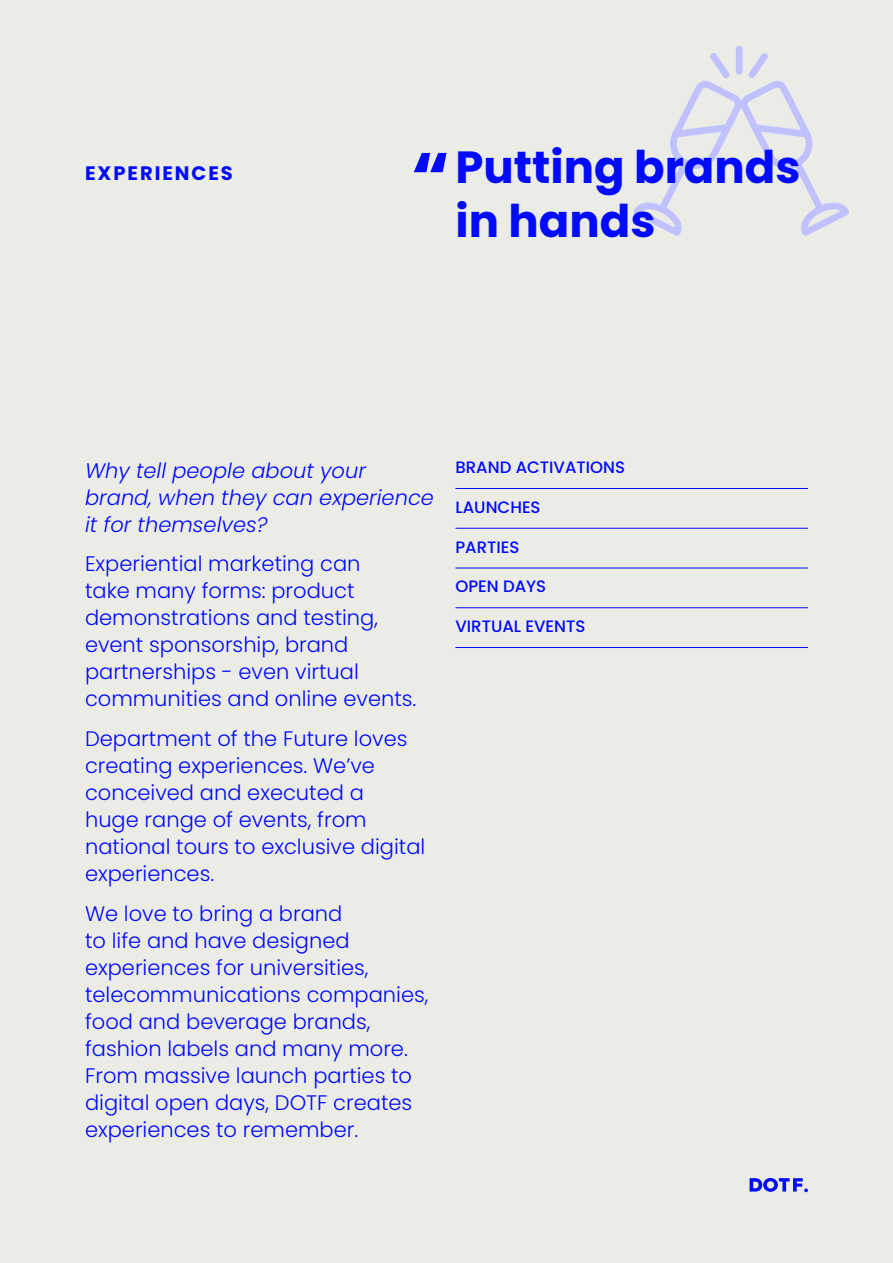
<style>
.page{position:relative;width:893px;height:1263px;background:#ecece7}
.page>*{position:absolute;margin:0;border:0;box-sizing:border-box;transform-origin:0 0}
.t1{font:700 72px "Poppins";color:#000aff}
.t2{font:700 45px/54px "Poppins";color:#000aff}
.t3{font:300 21px/27px "Poppins";color:#000aff}
.t4{font:italic 300 21px/27px "Poppins";color:#000aff}
.t5{font:700 19.5px "Poppins";letter-spacing:.1em;color:#000aff}
.t6{font:500 16.5px "Poppins";color:#000aff}
</style>
<div class="page">
<svg style="left:633px;top:46px;width:216px;height:190px"></svg>
<svg style="left:750px;top:1178px;width:58px;height:14px"></svg>
<hr style="left:455px;top:488px;width:353px;height:1px;background:#000aff">
<hr style="left:455px;top:528px;width:353px;height:1px;background:#000aff">
<hr style="left:455px;top:568px;width:353px;height:1px;background:#000aff">
<hr style="left:455px;top:607px;width:353px;height:1px;background:#000aff">
<hr style="left:455px;top:647px;width:353px;height:1px;background:#000aff">
<p class="t5" style="left:85px;top:162px;width:149px">EXPERIENCES</p>
<p class="t1" style="left:411px;top:137px;width:40px">“</p>
<p class="t2" style="left:455px;top:141px;width:347px">Putting brands in hands</p>
<p class="t4" style="left:85px;top:457px;width:350px">Why tell people about your brand, when they can experience it for themselves?</p>
<p class="t3" style="left:85px;top:551px;width:333px">Experiential marketing can<br>take many forms: product demonstrations and testing, event sponsorship, brand partnerships - even virtual communities and online events.</p>
<p class="t3" style="left:85px;top:725px;width:342px">Department of the Future loves creating experiences. We’ve conceived and executed a<br>huge range of events, from national tours to exclusive digital experiences.</p>
<p class="t3" style="left:85px;top:900px;width:345px">We love to bring a brand<br>to life and have designed experiences for universities, telecommunications companies, food and beverage brands, fashion labels and many more.<br>From massive launch parties to digital open days, DOTF creates experiences to remember.</p>
<p class="t6" style="left:455px;top:458px;width:171px">BRAND ACTIVATIONS</p>
<p class="t6" style="left:455px;top:497px;width:87px">LAUNCHES</p>
<p class="t6" style="left:455px;top:537px;width:66px">PARTIES</p>
<p class="t6" style="left:455px;top:577px;width:92px">OPEN DAYS</p>
<p class="t6" style="left:455px;top:617px;width:131px">VIRTUAL EVENTS</p>
</div>
